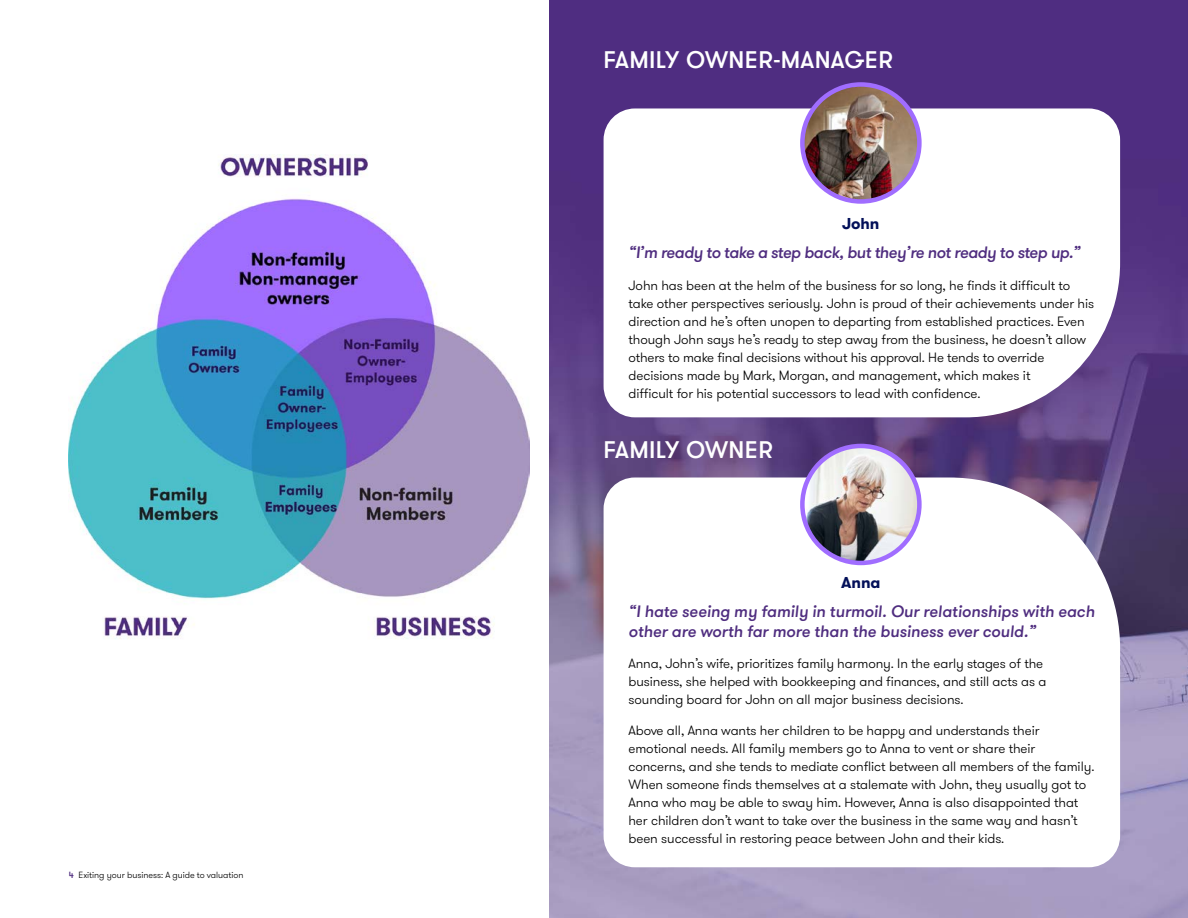
<style>
.page{position:relative;width:1188px;height:918px;background:#fff}
.page>*{position:absolute;margin:0;border:0;box-sizing:border-box;transform-origin:0 0}
.t1{font:500 24px "GT Walsheim Pro";letter-spacing:.015em;color:#fff}
.t2{font:italic 500 16.5px/19.5px "GT Walsheim Pro";letter-spacing:-.005em;color:#4f2d7f}
.t3{font:italic 500 16.5px "GT Walsheim Pro";letter-spacing:-.03em;color:#4f2d7f}
.t4{font:700 15.75px "GT Walsheim Pro";letter-spacing:-.005em;color:#031059}
.t5{font:300 13.5px/18px "GT Walsheim Pro";letter-spacing:-.005em;color:#000}
.t6{font:300 9px "GT Walsheim Pro";letter-spacing:-.005em;color:#000}
.s1{font-weight:500;color:#4f2d7f}
</style>
<div class="page">
<img style="left:550px;top:0;width:638px;height:918px">
<img style="left:69px;top:155px;width:461px;height:484px">
<svg style="left:604px;top:108px;width:516px;height:309px"></svg>
<img style="left:802px;top:84px;width:117px;height:117px;border-radius:58px">
<div style="left:800px;top:82px;width:122px;height:122px;border:4px solid #a06dff;border-radius:50%"></div>
<svg style="left:604px;top:478px;width:516px;height:389px"></svg>
<img style="left:802px;top:446px;width:117px;height:117px;border-radius:58px">
<div style="left:800px;top:444px;width:122px;height:121px;border:4px solid #a06dff;border-radius:50%"></div>
<p class="t6" style="left:69px;top:869px;width:176px"><span class="s1">4</span> Exiting your business: A guide to valuation</p>
<h1 class="t1" style="left:604px;top:44px;width:291px">FAMILY OWNER-MANAGER</h1>
<p class="t4" style="left:842px;top:213px;width:39px">John</p>
<p class="t3" style="left:628px;top:242px;width:454px">“I’m ready to take a step back, but they’re not ready to step up.”</p>
<p class="t5" style="left:628px;top:276px;width:467px">John has been at the helm of the business for so long, he finds it difficult to take other perspectives seriously. John is proud of their achievements under his direction and he’s often unopen to departing from established practices. Even though John says he’s ready to step away from the business, he doesn’t allow others to make final decisions without his approval. He tends to override decisions made by Mark, Morgan, and management, which makes it<br>difficult for his potential successors to lead with confidence.</p>
<h1 class="t1" style="left:604px;top:435px;width:171px">FAMILY OWNER</h1>
<p class="t4" style="left:841px;top:573px;width:41px">Anna</p>
<p class="t2" style="left:628px;top:602px;width:468px">“I hate seeing my family in turmoil. Our relationships with each other are worth far more than the business ever could.”</p>
<p class="t5" style="left:628px;top:655px;width:420px">Anna, John’s wife, prioritizes family harmony. In the early stages of the business, she helped with bookkeeping and finances, and still acts as a sounding board for John on all major business decisions.</p>
<p class="t5" style="left:628px;top:722px;width:467px">Above all, Anna wants her children to be happy and understands their emotional needs. All family members go to Anna to vent or share their concerns, and she tends to mediate conflict between all members of the family.<br>When someone finds themselves at a stalemate with John, they usually got to Anna who may be able to sway him. However, Anna is also disappointed that her children don’t want to take over the business in the same way and hasn’t been successful in restoring peace between John and their kids.</p>
</div>
